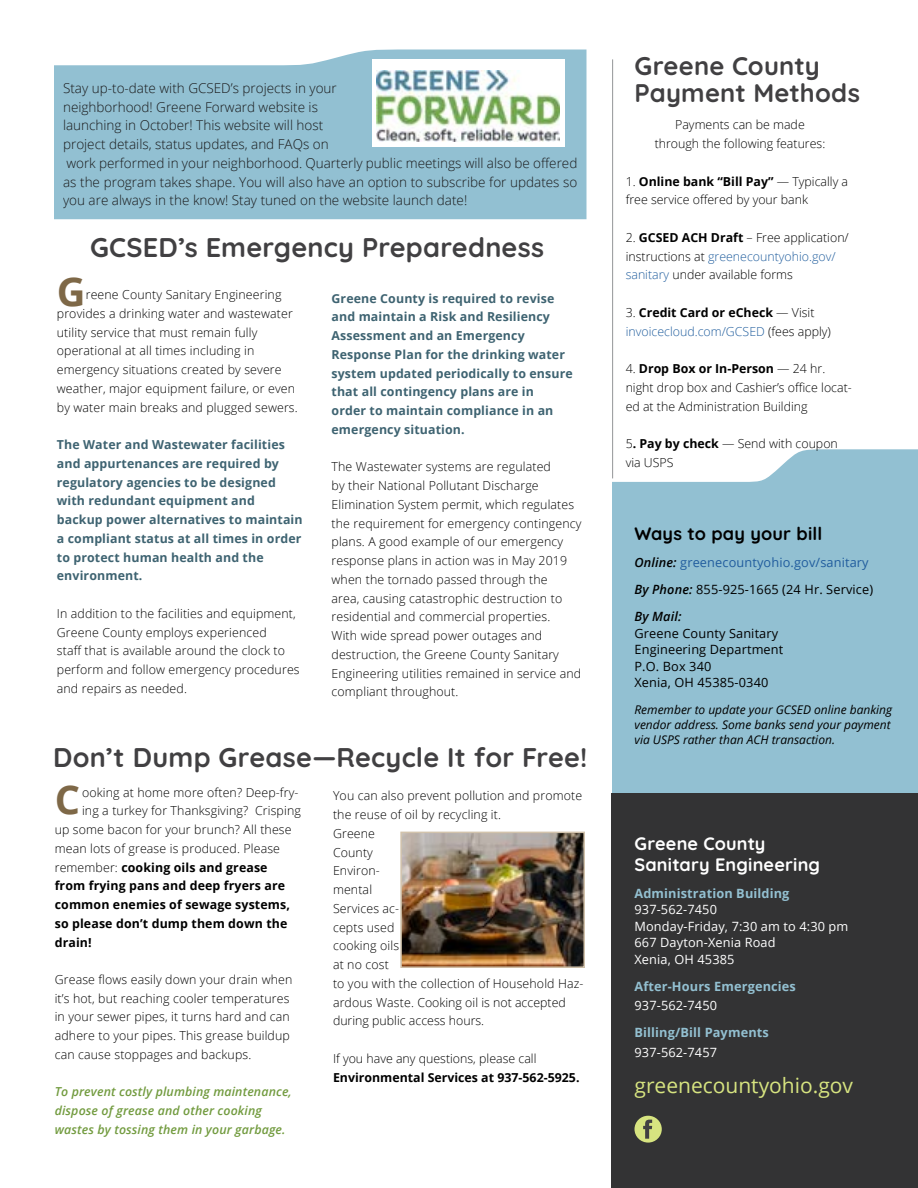
<style>
.page{position:relative;width:918px;height:1188px;background:#fff}
.page>*{position:absolute;margin:0;border:0;box-sizing:border-box;transform-origin:0 0}
.t1{font:700 39.75px "Open Sans";color:#7e6847}
.t2{font:300 27px "Quicksand";letter-spacing:.01em;color:#414042}
.t3{font:300 25.5px/27px "Quicksand";letter-spacing:.005em;color:#414042}
.t4{font:21px "Open Sans";color:#d7e480}
.t5{font:300 18px/21px "Quicksand";letter-spacing:.01em;color:#fff}
.t6{font:300 18px "Quicksand";letter-spacing:.01em;color:#000}
.t7{font:300 13.5px/18.8px "Open Sans";color:#19191a}
.t8{font:12.75px/16.5px "Open Sans";letter-spacing:.01em;color:#fff}
.t9{font:12.75px/27px "Open Sans";letter-spacing:.01em;color:#215d9e}
.t10{font:12.75px/16.5px "Open Sans";letter-spacing:.01em;color:#000}
.t11{font:700 12.75px "Open Sans";letter-spacing:.01em;color:#93c0d1}
.t12{font:300 12.3px/18.8px "Open Sans";letter-spacing:.01em;color:#000}
.t13{font:700 12.3px/18.8px "Open Sans";letter-spacing:.01em;color:#3e6371}
.t14{font:300 12.3px/18.8px "Open Sans";letter-spacing:.01em;color:#000101}
.t15{font:700 12.3px "Open Sans";letter-spacing:.01em;color:#000}
.t16{font:italic 600 12.3px/18.8px "Open Sans";letter-spacing:.01em;color:#729b3f}
.t17{font:300 12.3px/18.8px "Open Sans";color:#215e9e}
.t18{font:italic 12px/15px "Open Sans";color:#000}
.s1{color:#000}
.s2{font-weight:300}
.s3{font-weight:700}
.s4{color:#215e9e}
.s5{font-weight:700;color:#000}
.s6{font-weight:600;font-style:italic;color:#000}
</style>
<div class="page">
<div style="left:612px;top:449px;width:306px;height:345px;background:#92c0d2"></div>
<div style="left:612px;top:794px;width:306px;height:394px;background:#333334"></div>
<hr style="left:612px;top:59px;width:1px;height:419px;background:#939598">
<div style="left:635px;top:1116px;width:27px;height:27px;background:#d7e480;border-radius:50%"></div>
<svg style="left:643px;top:1120px;width:9px;height:19px"></svg>
<img style="left:403px;top:835px;width:179px;height:130px">
<div style="left:400px;top:832px;width:185px;height:136px;border:2px solid #d2c3ac"></div>
<svg style="left:54px;top:50px;width:532px;height:169px;fill:#92c0d2"></svg>
<div style="left:62px;top:82px;width:516px;height:130px;background:#92c0d2"></div>
<div style="left:62px;top:81px;width:517px;height:131px;border:2px solid #92c0d2"></div>
<div style="left:373px;top:59px;width:192px;height:88px;background:#fff"></div>
<img style="left:376px;top:70px;width:183px;height:72px">
<p class="t7" style="left:63px;top:78px;width:516px">Stay up-to-date with GCSED’s projects in your<br>neighborhood! Greene Forward website is<br>launching in October! This website will host<br>project details, status updates, and FAQs on<br>work performed in your neighborhood. Quarterly public meetings will also be offered as the program takes shape. You will also have an option to subscribe for updates so you are always in the know! Stay tuned on the website launch date!</p>
<h2 class="t2" style="left:90px;top:226px;width:456px">GCSED’s Emergency Preparedness</h2>
<h1 class="t1" style="left:57px;top:264px;width:30px">G</h1>
<p class="t14" style="left:57px;top:285px;width:242px;text-indent:29px"><span class="s1">reene County</span> Sanitary Engineering provides a drinking water and wastewater utility service that must remain fully operational at all times including in emergency situations created by severe weather, major equipment failure, or even by water main breaks and plugged sewers.</p>
<p class="t13" style="left:57px;top:435px;width:247px">The Water and Wastewater facilities and appurtenances are required by regulatory agencies to be designed with redundant equipment and backup power alternatives to maintain a compliant status at all times in order to protect human health and the environment.</p>
<p class="t14" style="left:57px;top:604px;width:244px">In addition to the facilities and equipment, Greene County employs experienced<br>staff that is available around the clock to perform and follow emergency procedures and repairs as needed.</p>
<p class="t13" style="left:332px;top:289px;width:243px">Greene County is required to revise and maintain a Risk and Resiliency<br>Assessment and an Emergency<br>Response Plan for the drinking water system updated periodically to ensure that all contingency plans are in<br>order to maintain compliance in an emergency situation.</p>
<p class="t12" style="left:332px;top:457px;width:251px">The Wastewater systems are regulated<br>by their National Pollutant Discharge Elimination System permit, which regulates the requirement for emergency contingency plans. A good example of our emergency response plans in action was in May 2019 when the tornado passed through the<br>area, causing catastrophic destruction to residential and commercial properties.<br>With wide spread power outages and destruction, the Greene County Sanitary Engineering utilities remained in service and compliant throughout.</p>
<h2 class="t2" style="left:53px;top:736px;width:536px">Don’t Dump Grease—Recycle It for Free!</h2>
<p class="t12" style="left:82px;top:782px;width:218px">ooking at home more often? Deep-fry-</p>
<p class="t12" style="left:82px;top:801px;width:220px">ing a turkey for Thanksgiving? Crisping</p>
<p class="t12" style="left:55px;top:820px;width:238px">up some bacon for your brunch? All these</p>
<p class="t12" style="left:55px;top:839px;width:227px">mean lots of grease is produced. Please</p>
<p class="t15" style="left:55px;top:858px;width:214px"><span class="s2">remember:</span> cooking oils and grease</p>
<p class="t15" style="left:55px;top:877px;width:232px">from frying pans and deep fryers are</p>
<p class="t15" style="left:55px;top:896px;width:237px">common enemies of sewage systems,</p>
<p class="t15" style="left:55px;top:915px;width:234px">so please don’t dump them down the</p>
<p class="t15" style="left:55px;top:933px;width:38px">drain!</p>
<p class="t12" style="left:55px;top:970px;width:239px">Grease flows easily down your drain when it’s hot, but reaching cooler temperatures in your sewer pipes, it turns hard and can adhere to your pipes. This grease buildup can cause stoppages and backups.</p>
<p class="t16" style="left:55px;top:1082px;width:239px">To prevent costly plumbing maintenance, dispose of grease and other cooking wastes by tossing them in your garbage.</p>
<h1 class="t1" style="left:55px;top:772px;width:27px">C</h1>
<p class="t12" style="left:333px;top:786px;width:252px">You can also prevent pollution and promote the reuse of oil by recycling it.<br>Greene<br>County<br>Environ-<br>mental<br>Services ac-<br>cepts used<br>cooking oils<br>at no cost<br>to you with the collection of Household Haz&shy;ardous Waste. Cooking oil is not accepted during public access hours.</p>
<p class="t12" style="left:333px;top:1049px;width:205px">If you have any questions, please call</p>
<p class="t15" style="left:333px;top:1069px;width:248px">Environmental Services at 937-562-5925.</p>
<h3 class="t3" style="left:634px;top:50px;width:227px">Greene County<br>Payment Methods</h3>
<p class="t12" style="left:655px;top:115px;width:172px;text-align:center">Payments can be made through the following features:</p>
<p class="t12" style="left:626px;top:171px;width:224px">1. <span class="s3">Online bank “Bill Pay”</span> — Typically a free service offered by your bank</p>
<p class="t12" style="left:626px;top:228px;width:225px">2. <span class="s3">GCSED ACH Draft</span> – Free application/ instructions at <span class="s4">greenecountyohio.gov/ sanitary</span> under available forms</p>
<p class="t17" style="left:626px;top:303px;width:207px"><span class="s1">3.</span> <span class="s5">Credit Card or eCheck</span> <span class="s1">— Visit </span>invoicecloud.com/GCSED <span class="s1">(fees apply)</span></p>
<p class="t12" style="left:626px;top:359px;width:228px">4. <span class="s3">Drop Box or In-Person</span> — 24 hr. night drop box and Cashier’s office locat&shy;ed at the Administration Building</p>
<p class="t12" style="left:626px;top:434px;width:214px">5<span class="s3">. Pay by check</span> — Send with coupon via USPS</p>
<h3 class="t6" style="left:634px;top:520px;width:189px">Ways to pay your bill</h3>
<p class="t9" style="left:634px;top:549px;width:240px"><span class="s6">Online:</span> greenecountyohio.gov/sanitary<br><span class="s6">By Phone:</span> <span class="s1">855-925-1665 (24 Hr. Service)<br></span><span class="s6">By Mail:</span></p>
<p class="t10" style="left:634px;top:624px;width:150px">Greene County Sanitary<br>Engineering Department<br>P.O. Box 340<br>Xenia, OH 45385-0340</p>
<p class="t18" style="left:634px;top:702px;width:259px">Remember to update your GCSED online banking vendor address. Some banks send your payment via USPS rather than ACH transaction.</p>
<h3 class="t5" style="left:634px;top:831px;width:187px">Greene County<br>Sanitary Engineering</h3>
<p class="t11" style="left:635px;top:884px;width:156px">Administration Building</p>
<p class="t8" style="left:635px;top:901px;width:215px">937-562-7450<br>Monday-Friday, 7:30 am to 4:30 pm<br>667 Dayton-Xenia Road<br>Xenia, OH 45385</p>
<p class="t11" style="left:635px;top:977px;width:163px">After-Hours Emergencies</p>
<p class="t8" style="left:635px;top:997px;width:84px">937-562-7450</p>
<p class="t11" style="left:635px;top:1023px;width:136px">Billing/Bill Payments</p>
<p class="t8" style="left:635px;top:1043px;width:84px">937-562-7457</p>
<h3 class="t4" style="left:634px;top:1071px;width:220px">greenecountyohio.gov</h3>
</div>
